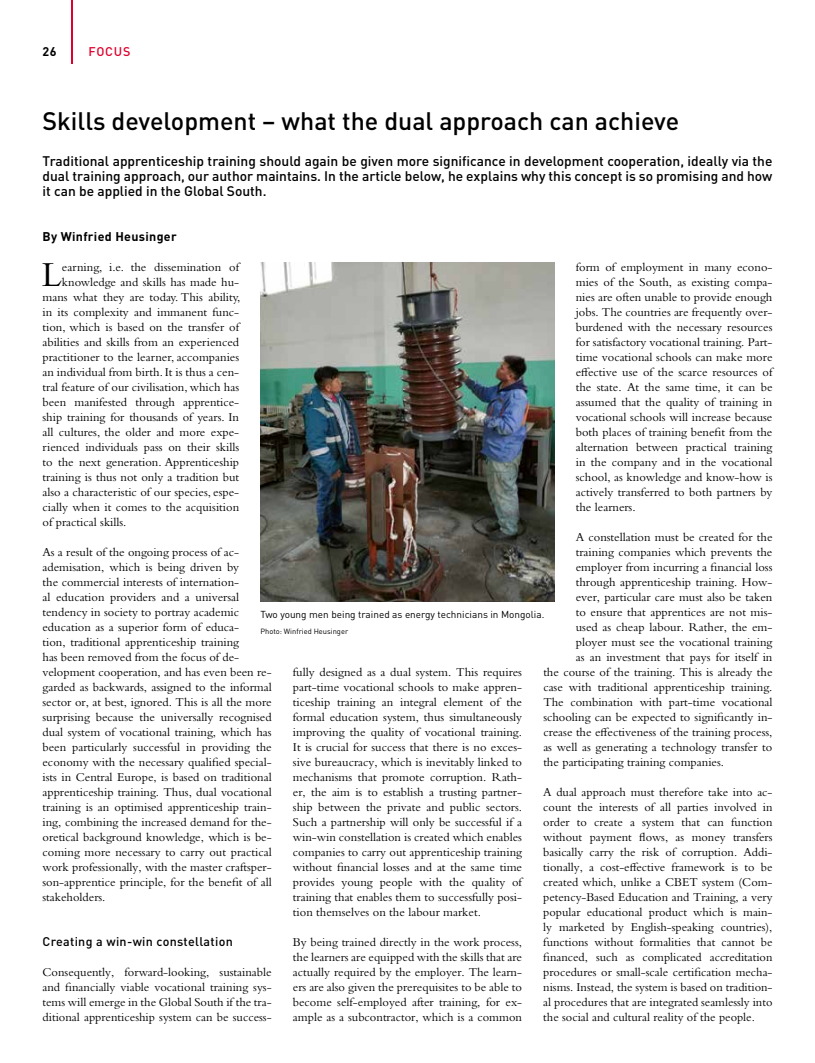
<style>
.page{position:relative;width:815px;height:1063px;background:#fff}
.page>*{position:absolute;margin:0;border:0;box-sizing:border-box;transform-origin:0 0}
.t1{font:36.62px "Bembo Std";color:#000}
.t2{font:500 25px "DIN Pro";color:#000}
.t3{font:500 13.75px/15px "DIN Pro";color:#000;text-align:justify}
.t4{font:12.5px/15px "Bembo Std";color:#000;text-align:justify}
.t5{font:500 12.5px "DIN Pro";letter-spacing:.025em;color:#000}
.t6{font:700 12.5px "DIN Pro";letter-spacing:.025em;color:#000}
.t7{font:500 12.5px "DIN Pro";letter-spacing:.06em;color:#de012c}
.t8{font:10px "DIN Pro";color:#000}
.t9{font:7.5px "DIN Pro";color:#000}
</style>
<div class="page">
<hr style="left:71px;top:0;width:2px;height:64px;background:#de012c">
<img style="left:260px;top:262px;width:295px;height:339px">
<p class="t6" style="left:43px;top:43px;width:16px">26</p>
<p class="t7" style="left:89px;top:43px;width:43px">FOCUS</p>
<h2 class="t2" style="left:43px;top:104px;width:638px">Skills development – what the dual approach can achieve</h2>
<p class="t3" style="left:43px;top:153px;width:731px">Traditional apprenticeship training should again be given more significance in development cooperation, ideally via the dual training approach, our author maintains. In the article below, he explains why this concept is so promising and how it can be applied in the Global South.</p>
<p class="t6" style="left:43px;top:228px;width:136px">By Winfried Heusinger</p>
<h1 class="t1" style="left:42px;top:253px;width:22px">L</h1>
<p class="t4" style="left:62px;top:260px;width:179px">earning, i.e. the dissemination of</p>
<p class="t4" style="left:576px;top:260px;width:198px">form of employment in many econo&shy;mies of the South, as existing compa&shy;nies are often unable to provide enough jobs. The countries are frequently over&shy;burdened with the necessary resources for satisfactory vocational training. Part&shy;time vocational schools can make more effective use of the scarce resources of the state. At the same time, it can be assumed that the quality of training in vocational schools will increase because both places of training benefit from the alternation between practical training in the company and in the vocational school, as knowledge and know-how is actively transferred to both partners by the learners.</p>
<p class="t4" style="left:576px;top:530px;width:198px">A constellation must be created for the</p>
<p class="t4" style="left:576px;top:545px;width:198px">training companies which prevents the</p>
<p class="t4" style="left:576px;top:560px;width:198px">employer from incurring a financial loss</p>
<p class="t4" style="left:576px;top:575px;width:198px">through apprenticeship training. How-</p>
<p class="t4" style="left:576px;top:590px;width:198px">ever, particular care must also be taken</p>
<p class="t4" style="left:576px;top:605px;width:198px">to ensure that apprentices are not mis-</p>
<p class="t4" style="left:576px;top:620px;width:198px">used as cheap labour. Rather, the em-</p>
<p class="t4" style="left:576px;top:635px;width:198px">ployer must see the vocational training</p>
<p class="t4" style="left:576px;top:650px;width:198px">as an investment that pays for itself in</p>
<p class="t4" style="left:543px;top:665px;width:231px">the course of the training. This is already the</p>
<p class="t4" style="left:543px;top:680px;width:231px">case with traditional apprenticeship training.</p>
<p class="t4" style="left:543px;top:695px;width:231px">The combination with part-time vocational</p>
<p class="t4" style="left:543px;top:710px;width:231px">schooling can be expected to significantly in-</p>
<p class="t4" style="left:543px;top:725px;width:231px">crease the effectiveness of the training process,</p>
<p class="t4" style="left:543px;top:740px;width:231px">as well as generating a technology transfer to</p>
<p class="t4" style="left:543px;top:755px;width:182px">the participating training companies.</p>
<p class="t4" style="left:543px;top:785px;width:231px">A dual approach must therefore take into ac&shy;count the interests of all parties involved in order to create a system that can function without payment flows, as money transfers basically carry the risk of corruption. Addi&shy;tionally, a cost-effective framework is to be created which, unlike a CBET system (Com&shy;petency-Based Education and Training, a very popular educational product which is main&shy;ly marketed by English-speaking countries), functions without formalities that cannot be financed, such as complicated accreditation procedures or small-scale certification mecha&shy;nisms. Instead, the system is based on tradition&shy;al procedures that are integrated seamlessly into the social and cultural reality of the people.</p>
<p class="t4" style="left:62px;top:275px;width:179px">knowledge and skills has made hu-</p>
<p class="t4" style="left:43px;top:290px;width:199px">mans what they are today. This ability,</p>
<p class="t4" style="left:43px;top:305px;width:198px">in its complexity and immanent func-</p>
<p class="t4" style="left:43px;top:320px;width:198px">tion, which is based on the transfer of</p>
<p class="t4" style="left:43px;top:335px;width:198px">abilities and skills from an experienced</p>
<p class="t4" style="left:43px;top:350px;width:198px">practitioner to the learner, accompanies</p>
<p class="t4" style="left:43px;top:365px;width:198px">an individual from birth. It is thus a cen-</p>
<p class="t4" style="left:43px;top:380px;width:198px">tral feature of our civilisation, which has</p>
<p class="t4" style="left:43px;top:395px;width:198px">been manifested through apprentice-</p>
<p class="t4" style="left:43px;top:410px;width:198px">ship training for thousands of years. In</p>
<p class="t4" style="left:43px;top:425px;width:198px">all cultures, the older and more expe-</p>
<p class="t4" style="left:43px;top:440px;width:198px">rienced individuals pass on their skills</p>
<p class="t4" style="left:43px;top:455px;width:198px">to the next generation. Apprenticeship</p>
<p class="t4" style="left:43px;top:470px;width:198px">training is thus not only a tradition but</p>
<p class="t4" style="left:43px;top:485px;width:198px">also a characteristic of our species, espe-</p>
<p class="t4" style="left:43px;top:500px;width:198px">cially when it comes to the acquisition</p>
<p class="t4" style="left:43px;top:515px;width:86px">of practical skills.</p>
<p class="t4" style="left:43px;top:545px;width:231px;text-align:left">As a result of the ongoing process of ac&shy;ademisation, which is being driven by<br>the commercial interests of internation-<br>al education providers and a universal tendency in society to portray academic education as a superior form of educa-<br>tion, traditional apprenticeship training<br>has been removed from the focus of de&shy;velopment cooperation, and has even been re&shy;garded as backwards, assigned to the informal sector or, at best, ignored. This is all the more surprising because the universally recognised dual system of vocational training, which has been particularly successful in providing the economy with the necessary qualified special&shy;ists in Central Europe, is based on traditional apprenticeship training. Thus, dual vocational training is an optimised apprenticeship train&shy;ing, combining the increased demand for the&shy;oretical background knowledge, which is be&shy;coming more necessary to carry out practical work professionally, with the master craftsper&shy;son-apprentice principle, for the benefit of all stakeholders.</p>
<p class="t5" style="left:43px;top:933px;width:192px">Creating a win-win constellation</p>
<p class="t4" style="left:43px;top:965px;width:231px">Consequently, forward-looking, sustainable and financially viable vocational training sys&shy;tems will emerge in the Global South if the tra&shy;ditional apprenticeship system can be success-</p>
<p class="t8" style="left:260px;top:607px;width:285px">Two young men being trained as energy technicians in Mongolia.</p>
<p class="t9" style="left:260px;top:626px;width:89px">Photo: Winfried Heusinger</p>
<p class="t4" style="left:293px;top:665px;width:231px">fully designed as a dual system. This requires part-time vocational schools to make appren&shy;ticeship training an integral element of the formal education system, thus simultaneously improving the quality of vocational training.<br>It is crucial for success that there is no exces&shy;sive bureaucracy, which is inevitably linked to mechanisms that promote corruption. Rath&shy;er, the aim is to establish a trusting partner&shy;ship between the private and public sectors.<br>Such a partnership will only be successful if a win-win constellation is created which enables companies to carry out apprenticeship training without financial losses and at the same time provides young people with the quality of training that enables them to successfully posi&shy;tion themselves on the labour market.</p>
<p class="t4" style="left:293px;top:935px;width:231px">By being trained directly in the work process, the learners are equipped with the skills that are actually required by the employer. The learn&shy;ers are also given the prerequisites to be able to become self-employed after training, for ex&shy;ample as a subcontractor, which is a common</p>
</div>
